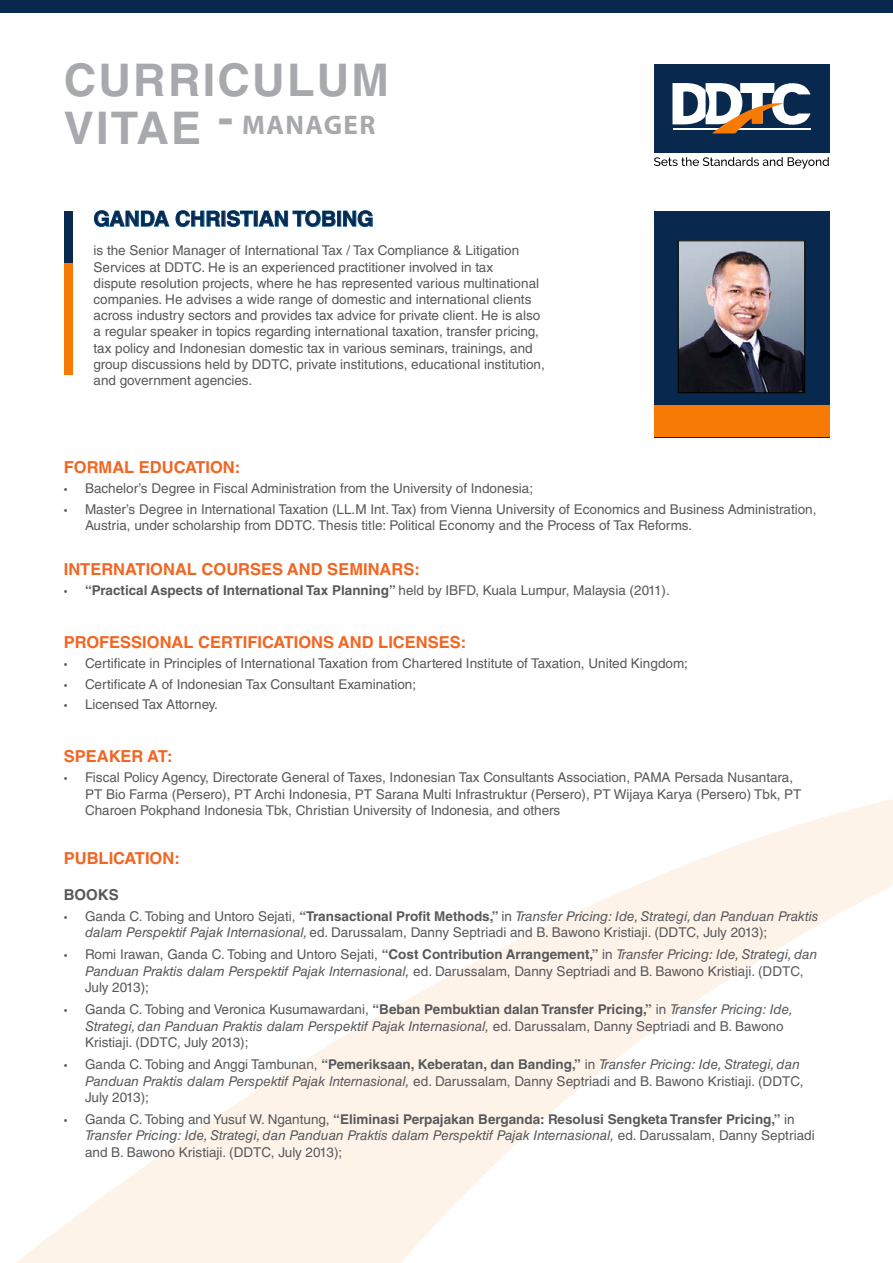
<style>
.page{position:relative;width:893px;height:1263px;background:#fff}
.page>*{position:absolute;margin:0;border:0;box-sizing:border-box;transform-origin:0 0}
.t1{font:700 45px "Helvetica LT Std";letter-spacing:.05em;color:#a7a9ac}
.t2{font:700 27px "Myriad Pro";letter-spacing:.05em;color:#a7a9ac}
.t3{font:700 21px "Helvetica LT Std";color:#08294d}
.t4{font:700 16.5px "Helvetica LT Std";color:#f26522}
.t5{font:700 15px "Helvetica LT Std";color:#58595b}
.t6{font:13.5px/16.2px "Helvetica LT Std";color:#58595b}
.t7{font:700 13.5px "Helvetica LT Std";color:#58595b}
.s1{font-family:"Helvetica LT Std";font-size:45px}
.s2{font-family:"Myriad Pro"}
.s3{font-family:"Myriad Pro";font-weight:400}
.s4{font-weight:400}
.s5{font-weight:700}
.s6{font-style:italic}
</style>
<div class="page">
<svg style="left:16px;top:799px;width:877px;height:464px"></svg>
<div style="left:0;top:0;width:893px;height:13px;background:#08294d"></div>
<div style="left:654px;top:64px;width:175px;height:89px;background:#08294d"></div>
<svg style="left:672px;top:83px;width:138px;height:50px"></svg>
<svg style="left:654px;top:157px;width:175px;height:12px"></svg>
<div style="left:64px;top:211px;width:8px;height:53px;background:#08294d"></div>
<div style="left:64px;top:264px;width:8px;height:111px;background:#f77a05"></div>
<div style="left:654px;top:211px;width:175px;height:226px;background:#08294d"></div>
<div style="left:654px;top:405px;width:175px;height:32px;background:#f77a05"></div>
<img style="left:680px;top:242px;width:123px;height:149px">
<div style="left:678px;top:240px;width:127px;height:153px;border:1px solid #000"></div>
<svg style="left:94px;top:211px;width:75px;height:16px"></svg>
<svg style="left:176px;top:210px;width:44px;height:17px"></svg>
<svg style="left:227px;top:210px;width:26px;height:17px"></svg>
<svg style="left:259px;top:210px;width:76px;height:17px"></svg>
<div style="left:337px;top:211px;width:4px;height:15px;border:1px solid #005996"></div>
<svg style="left:343px;top:211px;width:30px;height:16px"></svg>
<h1 class="t1" style="left:64px;top:53px;width:327px">CURRICULUM</h1>
<h2 class="t2" style="left:64px;top:107px;width:313px"><span class="s1">VITAE -</span> MANAGER</h2>
<h3 class="t3" style="left:94px;top:206px;width:282px">GANDA CHRISTIAN TOBING</h3>
<p class="t6" style="left:94px;top:243px;width:453px">is the Senior Manager of International Tax / Tax Compliance &amp; Litigation Services at DDTC. He is an experienced practitioner involved in tax<br>dispute resolution projects, where he has represented various multinational companies. He advises a wide range of domestic and international clients across industry sectors and provides tax advice for private client. He is also a regular speaker in topics regarding international taxation, transfer pricing, tax policy and Indonesian domestic tax in various seminars, trainings, and group discussions held by DDTC, private institutions, educational institution, and government agencies.</p>
<p class="t4" style="left:64px;top:457px;width:178px">FORMAL EDUCATION:</p>
<p class="t6" style="left:64px;top:480px;width:471px"><span class="s2">•</span> Bachelor’s Degree in Fiscal Administration from the University of Indonesia;</p>
<p class="t6" style="left:85px;top:501px;width:733px;text-indent:-21px"><span class="s2">•</span> Master’s Degree in International Taxation (LL.M Int. Tax) from Vienna University of Economics and Business Administration,<br>Austria, under scholarship from DDTC. Thesis title: Political Economy and the Process of Tax Reforms.</p>
<p class="t4" style="left:64px;top:559px;width:358px">INTERNATIONAL COURSES AND SEMINARS:</p>
<p class="t7" style="left:64px;top:582px;width:608px"><span class="s3">•</span> “Practical Aspects of International Tax Planning” <span class="s4">held by IBFD, Kuala Lumpur, Malaysia (2011).</span></p>
<p class="t4" style="left:64px;top:632px;width:404px">PROFESSIONAL CERTIFICATIONS AND LICENSES:</p>
<p class="t6" style="left:64px;top:655px;width:626px"><span class="s2">•</span> Certificate in Principles of International Taxation from Chartered Institute of Taxation, United Kingdom;</p>
<p class="t6" style="left:64px;top:676px;width:354px"><span class="s2">•</span> Certificate A of Indonesian Tax Consultant Examination;</p>
<p class="t6" style="left:64px;top:696px;width:156px"><span class="s2">•</span> Licensed Tax Attorney.</p>
<p class="t4" style="left:64px;top:746px;width:110px">SPEAKER AT:</p>
<p class="t6" style="left:85px;top:769px;width:718px;text-indent:-21px"><span class="s2">•</span> Fiscal Policy Agency, Directorate General of Taxes, Indonesian Tax Consultants Association, PAMA Persada Nusantara,<br>PT Bio Farma (Persero), PT Archi Indonesia, PT Sarana Multi Infrastruktur (Persero), PT Wijaya Karya (Persero) Tbk, PT<br>Charoen Pokphand Indonesia Tbk, Christian University of Indonesia, and others</p>
<p class="t4" style="left:64px;top:848px;width:118px">PUBLICATION:</p>
<p class="t5" style="left:64px;top:886px;width:57px">BOOKS</p>
<p class="t6" style="left:85px;top:908px;width:735px;text-indent:-21px"><span class="s2">•</span> Ganda C. Tobing and Untoro Sejati, <span class="s5">“Transactional Profit Methods,”</span> in <span class="s6">Transfer Pricing: Ide, Strategi, dan Panduan Praktis dalam Perspektif Pajak Internasional,</span> ed. Darussalam, Danny Septriadi and B. Bawono Kristiaji. (DDTC, July 2013);</p>
<p class="t6" style="left:85px;top:946px;width:734px;text-indent:-21px"><span class="s2">•</span> Romi Irawan, Ganda C. Tobing and Untoro Sejati, <span class="s5">“Cost Contribution Arrangement,”</span> in <span class="s6">Transfer Pricing: Ide, Strategi, dan<br>Panduan Praktis dalam Perspektif Pajak Internasional,</span> ed. Darussalam, Danny Septriadi and B. Bawono Kristiaji. (DDTC,<br>July 2013);</p>
<p class="t6" style="left:85px;top:1001px;width:709px;text-indent:-21px"><span class="s2">•</span> Ganda C. Tobing and Veronica Kusumawardani, <span class="s5">“Beban Pembuktian dalan Transfer Pricing,”</span> in <span class="s6">Transfer Pricing: Ide,<br>Strategi, dan Panduan Praktis dalam Perspektif Pajak Internasional,</span> ed. Darussalam, Danny Septriadi and B. Bawono<br>Kristiaji. (DDTC, July 2013);</p>
<p class="t6" style="left:85px;top:1056px;width:720px;text-indent:-21px"><span class="s2">•</span> Ganda C. Tobing and Anggi Tambunan, <span class="s5">“Pemeriksaan, Keberatan, dan Banding,”</span> in <span class="s6">Transfer Pricing: Ide, Strategi, dan<br>Panduan Praktis dalam Perspektif Pajak Internasional,</span> ed. Darussalam, Danny Septriadi and B. Bawono Kristiaji. (DDTC,<br>July 2013);</p>
<p class="t6" style="left:85px;top:1111px;width:731px;text-indent:-21px"><span class="s2">•</span> Ganda C. Tobing and Yusuf W. Ngantung, <span class="s5">“Eliminasi Perpajakan Berganda: Resolusi Sengketa Transfer Pricing,”</span> in<br><span class="s6">Transfer Pricing: Ide, Strategi, dan Panduan Praktis dalam Perspektif Pajak Internasional,</span> ed. Darussalam, Danny Septriadi and B. Bawono Kristiaji. (DDTC, July 2013);</p>
</div>
